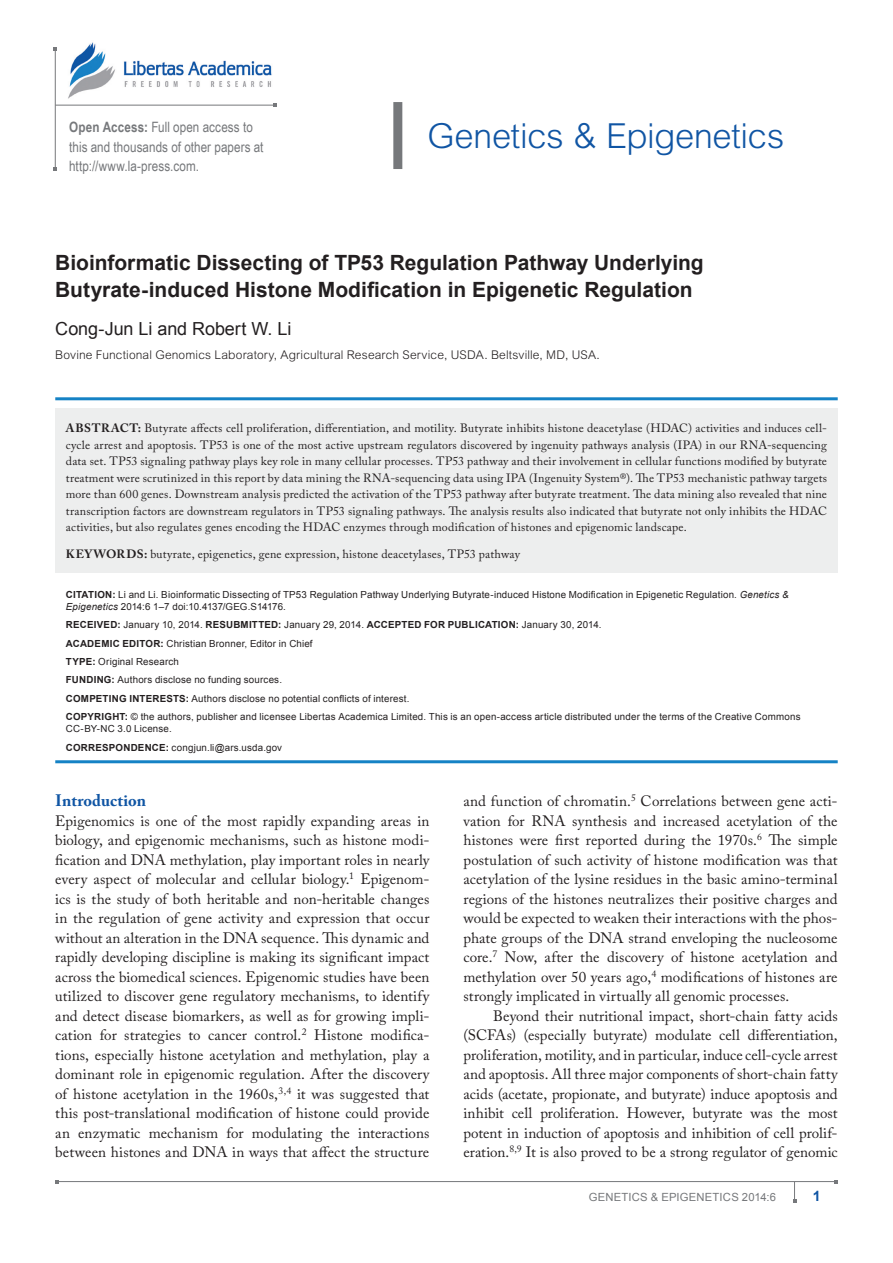
<style>
.page{position:relative;width:893px;height:1263px;background:#fff}
.page>*{position:absolute;margin:0;border:0;box-sizing:border-box;transform-origin:0 0}
.JournalName{font:300 34.5px "Arial MT Std";letter-spacing:-.01em;color:#1055a4}
.ArticleTitle{font:700 21px/27px "Arial";color:#231f20}
.AuthorName{font:18px "Arial";letter-spacing:-.005em;color:#231f20}
.Heading1{font:700 16.5px "Adobe Caslon Pro";color:#1055a4}
.BodyText_First{font:15px/19.5px "Adobe Caslon Pro";letter-spacing:.005em;color:#231f20;text-align:justify}
.BodyText{font:15px/19.5px "Adobe Caslon Pro";color:#231f20;text-align:justify}
.OpenAccess{font:14.25px/19.5px "Arial Narrow";letter-spacing:.005em;color:#76787b}
.RunningFooter-Folio{font:700 14.25px "Arial";color:#1055a4}
.t1{font:12px/16.5px "Adobe Caslon Pro";letter-spacing:.01em;color:#231f20;text-align:justify}
.AuthorAffiliation{font:300 12px "Arial MT Std";letter-spacing:.01em;color:#231f20}
.RunningFooter{font:11.25px "Arial";letter-spacing:.015em;color:#76787b}
.Citation{font:9.75px/12px "Arial";letter-spacing:.02em;color:#231f20}
.Citation_Last{font:9.75px "Arial";letter-spacing:.015em;color:#231f20}
.s1{font-weight:700}
.s2{font-style:italic}
</style>
<div class="page">
<hr style="left:57px;top:1181px;width:779px;height:1px;background:#76787b">
<svg style="left:793px;top:1182px;width:3px;height:20px"></svg>
<hr style="left:55px;top:49px;width:1px;height:120px;background:#76787b">
<hr style="left:55px;top:105px;width:220px;height:1px;background:#76787b">
<img style="left:68px;top:42px;width:204px;height:57px">
<div style="left:393px;top:102px;width:9px;height:67px;background:#76787b"></div>
<hr style="left:55px;top:397px;width:783px;height:3px;background:#1582c5">
<hr style="left:55px;top:760px;width:783px;height:3px;background:#1582c5">
<div style="left:55px;top:408px;width:783px;height:165px;background:#edeeee"></div>
<p class="OpenAccess" style="left:69px;top:117px;width:196px"><span class="s1">Open Access:</span> Full open access to this and thousands of other papers at http://www.la-press.com.</p>
<p class="JournalName" style="left:428px;top:116px;width:358px">Genetics &amp; Epigenetics</p>
<p class="ArticleTitle" style="left:55px;top:250px;width:650px">Bioinformatic Dissecting of TP53 Regulation Pathway Underlying<br>Butyrate-induced Histone Modification in Epigenetic Regulation</p>
<p class="AuthorName" style="left:55px;top:317px;width:238px">Cong-Jun Li and Robert W. Li</p>
<p class="AuthorAffiliation" style="left:55px;top:348px;width:546px">Bovine Functional Genomics Laboratory, Agricultural Research Service, USDA. Beltsville, MD, USA.</p>
<p class="t1" style="left:66px;top:420px;width:763px"><span class="s1">ABSTRACT:</span> Butyrate affects cell proliferation, differentiation, and motility. Butyrate inhibits histone deacetylase (HDAC) activities and induces cell&shy;cycle arrest and apoptosis. TP53 is one of the most active upstream regulators discovered by ingenuity pathways analysis (IPA) in our RNA-sequencing data set. TP53 signaling pathway plays key role in many cellular processes. TP53 pathway and their involvement in cellular functions modified by butyrate treatment were scrutinized in this report by data mining the RNA-sequencing data using IPA (Ingenuity System®). The TP53 mechanistic pathway targets more than 600 genes. Downstream analysis predicted the activation of the TP53 pathway after butyrate treatment. The data mining also revealed that nine transcription factors are downstream regulators in TP53 signaling pathways. The analysis results also indicated that butyrate not only inhibits the HDAC activities, but also regulates genes encoding the HDAC enzymes through modification of histones and epigenomic landscape.</p>
<p class="t1" style="left:66px;top:546px;width:455px"><span class="s1">KEYWORDS:</span> butyrate, epigenetics, gene expression, histone deacetylases, TP53 pathway</p>
<p class="Citation" style="left:66px;top:588px;width:724px"><span class="s1">CITATION:</span> Li and Li. Bioinformatic Dissecting of TP53 Regulation Pathway Underlying Butyrate-induced Histone Modification in Epigenetic Regulation. <span class="s2">Genetics &amp;<br>Epigenetics</span> 2014:6 1–7 doi:10.4137/GEG.S14176.</p>
<p class="Citation" style="left:66px;top:619px;width:537px"><span class="s1">RECEIVED:</span> January 10, 2014. <span class="s1">RESUBMITTED:</span> January 29, 2014. <span class="s1">ACCEPTED FOR PUBLICATION:</span> January 30, 2014.</p>
<p class="Citation" style="left:66px;top:637px;width:248px"><span class="s1">ACADEMIC EDITOR:</span> Christian Bronner, Editor in Chief</p>
<p class="Citation" style="left:66px;top:656px;width:115px"><span class="s1">TYPE:</span> Original Research</p>
<p class="Citation" style="left:66px;top:674px;width:218px"><span class="s1">FUNDING:</span> Authors disclose no funding sources.</p>
<p class="Citation" style="left:66px;top:692px;width:345px"><span class="s1">COMPETING INTERESTS:</span> Authors disclose no potential conflicts of interest.</p>
<p class="Citation" style="left:66px;top:711px;width:736px"><span class="s1">COPYRIGHT:</span> © the authors, publisher and licensee Libertas Academica Limited. This is an open-access article distributed under the terms of the Creative Commons<br>CC-BY-NC 3.0 License.</p>
<p class="Citation_Last" style="left:66px;top:741px;width:218px"><span class="s1">CORRESPONDENCE:</span> congjun.li@ars.usda.gov</p>
<p class="Heading1" style="left:55px;top:791px;width:92px">Introduction</p>
<p class="BodyText_First" style="left:55px;top:811px;width:376px">Epigenomics is one of the most rapidly expanding areas in biology, and epigenomic mechanisms, such as histone modi&shy;fication and DNA methylation, play important roles in nearly every aspect of molecular and cellular biology.<sup>1</sup> Epigenom&shy;ics is the study of both heritable and non-heritable changes in the regulation of gene activity and expression that occur without an alteration in the DNA sequence. This dynamic and rapidly developing discipline is making its significant impact across the biomedical sciences. Epigenomic studies have been utilized to discover gene regulatory mechanisms, to identify and detect disease biomarkers, as well as for growing impli&shy;cation for strategies to cancer control.<sup>2</sup> Histone modifica&shy;tions, especially histone acetylation and methylation, play a dominant role in epigenomic regulation. After the discovery of histone acetylation in the 1960s,<sup>3,4</sup> it was suggested that this post-translational modification of histone could provide an enzymatic mechanism for modulating the interactions between histones and DNA in ways that affect the structure</p>
<p class="BodyText_First" style="left:463px;top:791px;width:376px">and function of chromatin.<sup>5</sup> Correlations between gene acti&shy;vation for RNA synthesis and increased acetylation of the histones were first reported during the 1970s.<sup>6</sup> The simple postulation of such activity of histone modification was that acetylation of the lysine residues in the basic amino-terminal regions of the histones neutralizes their positive charges and would be expected to weaken their interactions with the phos&shy;phate groups of the DNA strand enveloping the nucleosome core.<sup>7</sup> Now, after the discovery of histone acetylation and methylation over 50 years ago,<sup>4</sup> modifications of histones are strongly implicated in virtually all genomic processes.</p>
<p class="BodyText" style="left:463px;top:1006px;width:376px;text-indent:30px">Beyond their nutritional impact, short-chain fatty acids (SCFAs) (especially butyrate) modulate cell differentiation, proliferation, motility, and in particular, induce cell-cycle arrest and apoptosis. All three major components of short-chain fatty acids (acetate, propionate, and butyrate) induce apoptosis and inhibit cell proliferation. However, butyrate was the most potent in induction of apoptosis and inhibition of cell prolif&shy;eration.<sup>8,9</sup> It is also proved to be a strong regulator of genomic</p>
<p class="RunningFooter" style="left:589px;top:1189px;width:189px">Genetics &amp; Epigenetics 2014:6</p>
<p class="RunningFooter-Folio" style="left:813px;top:1186px;width:9px">1</p>
</div>
